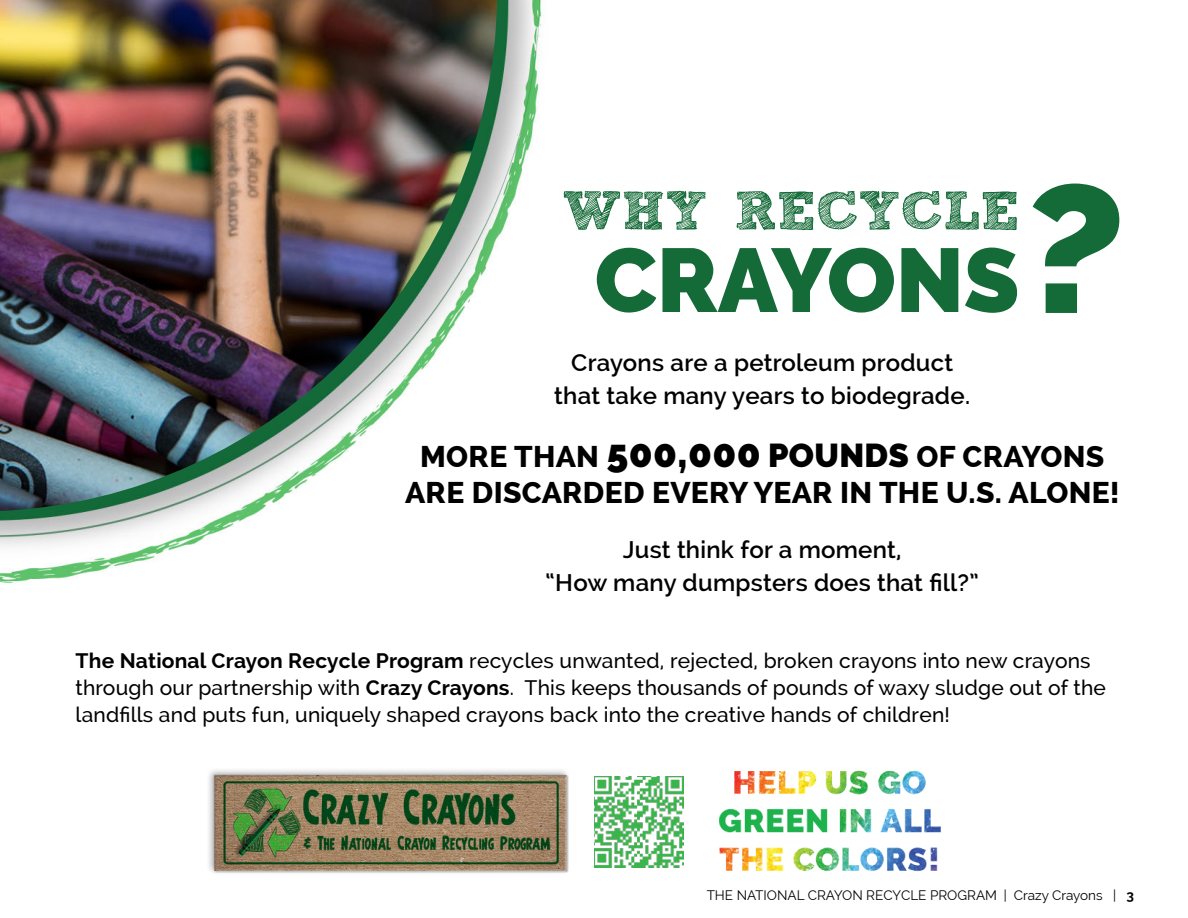
<style>
.page{position:relative;width:1188px;height:918px;background:#fff}
.page>*{position:absolute;margin:0;border:0;box-sizing:border-box;transform-origin:0 0}
.t1{font:900 180px "Raleway";color:#146b38;scale:1.12 1}
.t2{font:900 90px "Raleway";color:#146b38}
.t3{font:700 54px "freeversion Sketch Block";color:#146b38}
.t4{font:800 30px/36px "Raleway";letter-spacing:.01em;color:#000;text-align:center}
.t5{font:600 24px/33px "Raleway";letter-spacing:.01em;color:#000;text-align:center}
.t6{font:500 21px/27px "Raleway";letter-spacing:.01em;color:#000}
.t7{font:13.5px "Raleway";color:#000}
.s1{font-weight:900;font-size:39px}
.s2{font-weight:900;font-size:33px}
.s3{font-weight:700}
</style>
<div class="page">
<img style="left:0;top:0;width:680px;height:868px">
<img style="left:0;top:0;width:497px;height:511px">
<img style="left:594px;top:776px;width:90px;height:91px">
<img style="left:719px;top:770px;width:222px;height:102px">
<img style="left:208px;top:762px;width:365px;height:111px">
<h3 class="t3" style="left:562px;top:191px;width:459px">WHY RECYCLE</h3>
<h2 class="t2" style="left:595px;top:247px;width:426px">CRAYONS</h2>
<h1 class="t1" style="left:1026px;top:184px;width:91px">?</h1>
<p class="t5" style="left:554px;top:348px;width:417px">Crayons are a petroleum product that take many years to biodegrade.</p>
<h3 class="t4" style="left:405px;top:441px;width:716px">MORE THAN <span class="s1">500,000</span> <span class="s2">POUNDS</span> OF CRAYONS<br>ARE DISCARDED EVERY YEAR IN THE U.S. ALONE!</h3>
<p class="t5" style="left:546px;top:535px;width:435px">Just think for a moment,<br>“How many dumpsters does that fill?”</p>
<p class="t6" style="left:76px;top:650px;width:1032px"><span class="s3">The National Crayon Recycle Program</span> recycles unwanted, rejected, broken crayons into new crayons through our partnership with <span class="s3">Crazy Crayons</span>. This keeps thousands of pounds of waxy sludge out of the landfills and puts fun, uniquely shaped crayons back into the creative hands of children!</p>
<p class="t7" style="left:707px;top:889px;width:429px">THE NATIONAL CRAYON RECYCLE PROGRAM | Crazy Crayons | <span class="s3">3</span></p>
</div>
